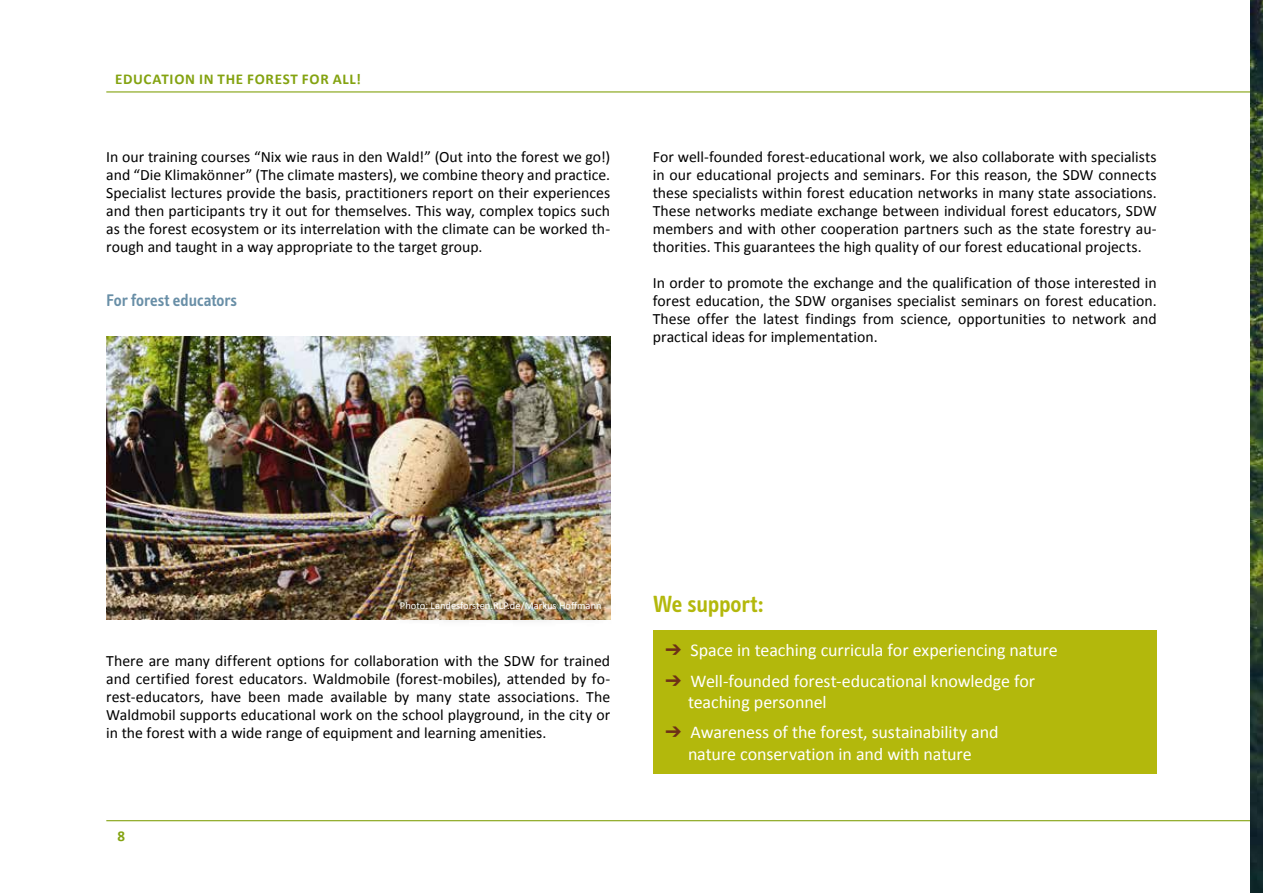
<style>
.page{position:relative;width:1263px;height:893px;background:#fff}
.page>*{position:absolute;margin:0;border:0;box-sizing:border-box;transform-origin:0 0}
.t1{font:600 24px "Info Text";letter-spacing:-.01em;color:#b3b80c}
.t2{font:18px/21.6px "Calibri";letter-spacing:-.005em;color:#fff}
.t3{font:600 17.25px "Info Text";letter-spacing:-.005em;color:#698fa7}
.t4{font:15.75px/18px "Calibri";color:#000;text-align:justify}
.t5{font:700 15px "Calibri";letter-spacing:.045em;color:#84a311}
.t6{font:10.5px "Calibri";color:#fff}
.s1{color:#6d3017}
</style>
<div class="page">
<hr style="left:106px;top:820px;width:1157px;height:1px;background:#84a311">
<hr style="left:106px;top:91px;width:1157px;height:2px;background:#84a311">
<img style="left:1250px;top:0;width:13px;height:893px">
<img style="left:106px;top:336px;width:504px;height:283px">
<div style="left:389px;top:593px;width:227px;height:34px;background:#000;opacity:.82"></div>
<div style="left:653px;top:630px;width:504px;height:144px;background:#b3b80c"></div>
<p class="t5" style="left:115px;top:69px;width:247px">EDUCATION IN THE FOREST FOR ALL!</p>
<p class="t4" style="left:106px;top:148px;width:505px">In our training courses “Nix wie raus in den Wald!” (Out into the forest we go!) and “Die Klimakönner” (The climate masters), we combine theory and practice.<br>Specialist lectures provide the basis, practitioners report on their experiences and then participants try it out for themselves. This way, complex topics such as the forest ecosystem or its interrelation with the climate can be worked th&shy;rough and taught in a way appropriate to the target group.</p>
<p class="t3" style="left:106px;top:291px;width:132px">For forest educators</p>
<p class="t4" style="left:653px;top:148px;width:505px">For well-founded forest-educational work, we also collaborate with specialists in our educational projects and seminars. For this reason, the SDW connects these specialists within forest education networks in many state associations.<br>These networks mediate exchange between individual forest educators, SDW members and with other cooperation partners such as the state forestry au&shy;thorities. This guarantees the high quality of our forest educational projects.</p>
<p class="t4" style="left:653px;top:274px;width:505px">In order to promote the exchange and the qualification of those interested in forest education, the SDW organises specialist seminars on forest education.<br>These offer the latest findings from science, opportunities to network and practical ideas for implementation.</p>
<p class="t6" style="left:400px;top:599px;width:203px">Photo: Landesforsten.RLP.de/Markus Hoffmann</p>
<p class="t4" style="left:106px;top:652px;width:505px">There are many different options for collaboration with the SDW for trained and certified forest educators. Waldmobile (forest-mobiles), attended by fo&shy;rest-educators, have been made available by many state associations. The Waldmobil supports educational work on the school playground, in the city or in the forest with a wide range of equipment and learning amenities.</p>
<p class="t5" style="left:117px;top:827px;width:9px">8</p>
<h1 class="t1" style="left:653px;top:590px;width:112px">We support:</h1>
<p class="t2" style="left:665px;top:640px;width:394px"><span class="s1">➔</span> Space in teaching curricula for experiencing nature</p>
<p class="t2" style="left:688px;top:670px;width:349px;text-indent:-22px"><span class="s1">➔</span> Well-founded forest-educational knowledge for teaching personnel</p>
<p class="t2" style="left:665px;top:721px;width:335px;text-align:center"><span class="s1">➔</span> Awareness of the forest, sustainability and nature conservation in and with nature</p>
</div>
